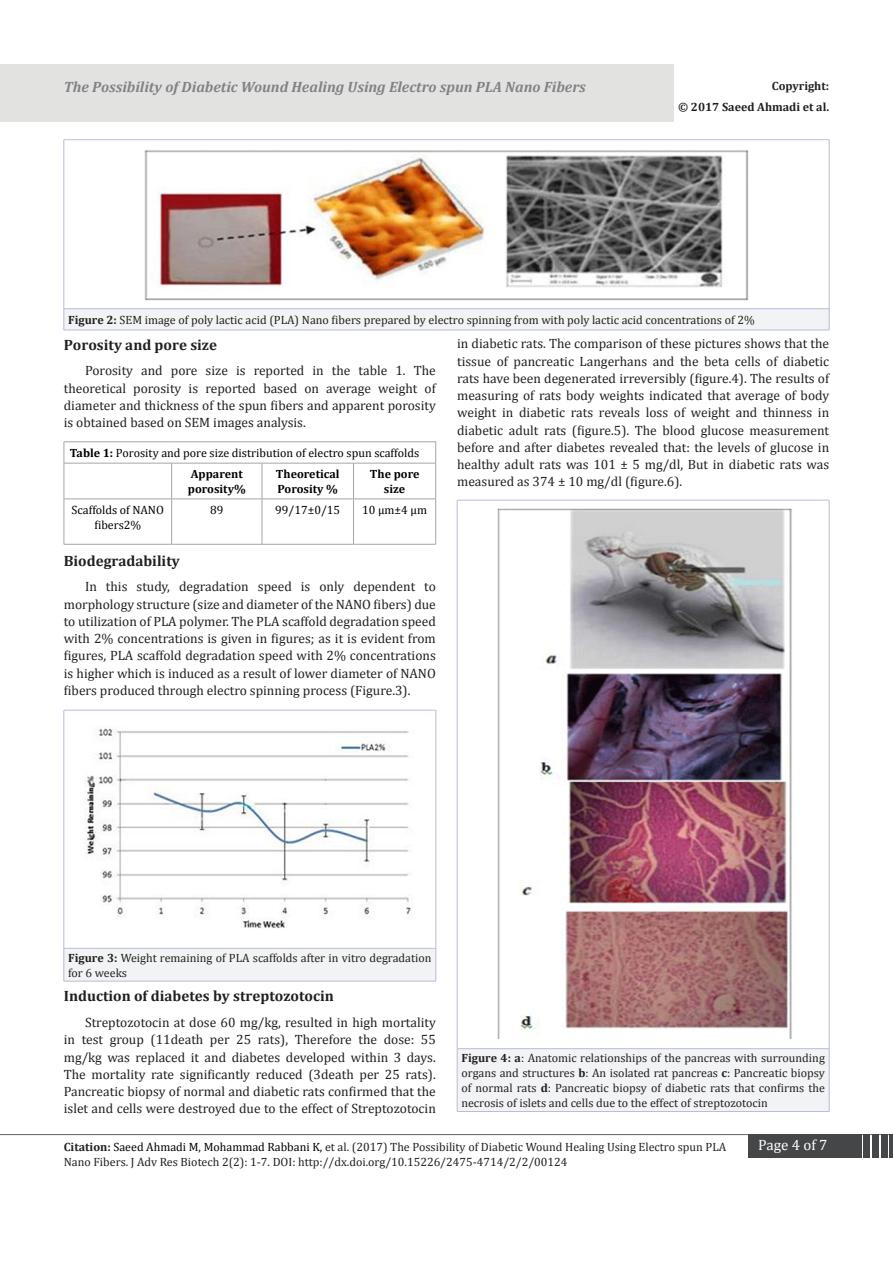
<style>
.page{position:relative;width:893px;height:1263px;background:#fff}
.page>*{position:absolute;margin:0;border:0;box-sizing:border-box;transform-origin:0 0}
.t1{font:700 15px "Cambria";color:#231f20}
.t2{font:italic 700 15px "Cambria";color:#808285}
.t3{font:15px "Cambria";color:#fff}
.t4{font:13.5px/17.2px "Cambria";color:#231f20;text-align:justify}
.t5{font:12px/15px "Cambria";color:#231f20}
.t6{font:12px "Cambria";color:#000}
.t7{font:700 12px/14.4px "Cambria";color:#000}
.t8{font:700 12px "Cambria";color:#231f20}
.s1{font-weight:700}
.s2{color:#000}
</style>
<div class="page">
<div style="left:0;top:64px;width:674px;height:57px;background:#e2e2e1"></div>
<hr style="left:0;top:1134px;width:893px;height:1px;background:#626365">
<div style="left:748px;top:1134px;width:114px;height:23px;background:#454647"></div>
<div style="left:863px;top:1134px;width:7px;height:23px;background:#454647"></div>
<div style="left:872px;top:1134px;width:7px;height:23px;background:#454647"></div>
<div style="left:881px;top:1134px;width:7px;height:23px;background:#454647"></div>
<hr style="left:889px;top:1134px;width:4px;height:23px;background:#454647">
<div style="left:64px;top:309px;width:765px;height:21px;background:#f2f3f4"></div>
<hr style="left:64px;top:139px;width:765px;height:1px;background:#babbdd">
<hr style="left:64px;top:140px;width:1px;height:169px;background:#babbdd">
<hr style="left:829px;top:140px;width:1px;height:169px;background:#babbdd">
<hr style="left:64px;top:308px;width:765px;height:1px;background:#babbdd">
<svg style="left:64px;top:309px;width:1px;height:21px"></svg>
<svg style="left:829px;top:309px;width:1px;height:21px"></svg>
<hr style="left:64px;top:330px;width:765px;height:1px;background:#babbdd">
<img style="left:144px;top:150px;width:604px;height:150px">
<hr style="left:64px;top:441px;width:108px;height:1px;background:#a6a6a6">
<svg style="left:64px;top:442px;width:1px;height:21px"></svg>
<hr style="left:172px;top:441px;width:90px;height:1px;background:#a6a6a6">
<hr style="left:262px;top:441px;width:91px;height:1px;background:#a6a6a6">
<hr style="left:353px;top:441px;width:83px;height:1px;background:#a6a6a6">
<svg style="left:435px;top:442px;width:1px;height:21px"></svg>
<hr style="left:64px;top:463px;width:108px;height:1px;background:#a6a6a6">
<hr style="left:64px;top:463px;width:1px;height:36px;background:#a6a6a6">
<hr style="left:172px;top:463px;width:90px;height:1px;background:#a6a6a6">
<hr style="left:171px;top:463px;width:1px;height:36px;background:#a6a6a6">
<hr style="left:262px;top:463px;width:91px;height:1px;background:#a6a6a6">
<hr style="left:262px;top:463px;width:1px;height:36px;background:#a6a6a6">
<hr style="left:353px;top:463px;width:83px;height:1px;background:#a6a6a6">
<hr style="left:353px;top:463px;width:1px;height:36px;background:#a6a6a6">
<hr style="left:435px;top:463px;width:1px;height:36px;background:#a6a6a6">
<hr style="left:64px;top:499px;width:108px;height:1px;background:#a6a6a6">
<hr style="left:64px;top:499px;width:1px;height:45px;background:#a6a6a6">
<hr style="left:172px;top:499px;width:90px;height:1px;background:#a6a6a6">
<hr style="left:171px;top:499px;width:1px;height:45px;background:#a6a6a6">
<hr style="left:262px;top:499px;width:91px;height:1px;background:#a6a6a6">
<hr style="left:262px;top:499px;width:1px;height:45px;background:#a6a6a6">
<hr style="left:353px;top:499px;width:83px;height:1px;background:#a6a6a6">
<hr style="left:353px;top:499px;width:1px;height:45px;background:#a6a6a6">
<hr style="left:435px;top:499px;width:1px;height:45px;background:#a6a6a6">
<hr style="left:64px;top:544px;width:108px;height:1px;background:#a6a6a6">
<hr style="left:172px;top:544px;width:90px;height:1px;background:#a6a6a6">
<hr style="left:262px;top:544px;width:91px;height:1px;background:#a6a6a6">
<hr style="left:353px;top:544px;width:83px;height:1px;background:#a6a6a6">
<div style="left:64px;top:948px;width:372px;height:33px;background:#f2f3f4"></div>
<hr style="left:64px;top:710px;width:372px;height:1px;background:#babbdd">
<hr style="left:64px;top:710px;width:1px;height:238px;background:#babbdd">
<hr style="left:436px;top:710px;width:1px;height:238px;background:#babbdd">
<hr style="left:64px;top:948px;width:372px;height:1px;background:#babbdd">
<hr style="left:64px;top:948px;width:1px;height:33px;background:#babbdd">
<hr style="left:436px;top:948px;width:1px;height:33px;background:#babbdd">
<hr style="left:64px;top:981px;width:372px;height:1px;background:#babbdd">
<img style="left:85px;top:728px;width:326px;height:200px">
<div style="left:457px;top:1049px;width:372px;height:62px;background:#f2f3f4"></div>
<hr style="left:457px;top:500px;width:372px;height:1px;background:#babbdd">
<hr style="left:457px;top:500px;width:1px;height:548px;background:#babbdd">
<hr style="left:829px;top:500px;width:1px;height:548px;background:#babbdd">
<hr style="left:457px;top:1048px;width:372px;height:1px;background:#babbdd">
<hr style="left:457px;top:1049px;width:1px;height:62px;background:#babbdd">
<hr style="left:829px;top:1049px;width:1px;height:62px;background:#babbdd">
<hr style="left:457px;top:1111px;width:372px;height:1px;background:#babbdd">
<img style="left:497px;top:509px;width:295px;height:529px">
<p class="t2" style="left:64px;top:76px;width:524px">The Possibility of Diabetic Wound Healing Using Electro spun PLA Nano Fibers</p>
<p class="t8" style="left:772px;top:77px;width:59px">Copyright:</p>
<p class="t8" style="left:678px;top:99px;width:153px">© 2017 Saeed Ahmadi et al.</p>
<p class="t5" style="left:68px;top:312px;width:688px"><span class="s1">Figure 2:</span> SEM image of poly lactic acid (PLA) Nano fibers prepared by electro spinning from with poly lactic acid concentrations of 2%</p>
<p class="t1" style="left:64px;top:334px;width:155px">Porosity and pore size</p>
<p class="t4" style="left:64px;top:362px;width:374px;text-indent:21px">Porosity and pore size is reported in the table 1. The theoretical porosity is reported based on average weight of diameter and thickness of the spun fibers and apparent porosity is obtained based on SEM images analysis.</p>
<p class="t6" style="left:70px;top:446px;width:351px"><span class="s1">Table 1:</span> Porosity and pore size distribution of electro spun scaffolds</p>
<p class="t7" style="left:188px;top:467px;width:59px">Apparent porosity%</p>
<p class="t7" style="left:276px;top:467px;width:65px">Theoretical<br>Porosity %</p>
<p class="t7" style="left:370px;top:467px;width:51px;text-align:center">The pore size</p>
<p class="t6" style="left:72px;top:503px;width:94px">Scaffolds of NANO</p>
<p class="t6" style="left:94px;top:517px;width:48px">fibers2%</p>
<p class="t4" style="left:457px;top:335px;width:374px">in diabetic rats. The comparison of these pictures shows that the tissue of pancreatic Langerhans and the beta cells of diabetic rats have been degenerated irreversibly (figure.4). The results of measuring of rats body weights indicated that average of body weight in diabetic rats reveals loss of weight and thinness in diabetic adult rats (figure.5). The blood glucose measurement before and after diabetes revealed that: the levels of glucose in healthy adult rats was 101 ± 5 mg/dl, But in diabetic rats was measured as 374 ± 10 mg/dl (figure.6).</p>
<p class="t6" style="left:210px;top:503px;width:15px">89</p>
<p class="t6" style="left:275px;top:503px;width:66px">99/17±0/15</p>
<p class="t6" style="left:362px;top:503px;width:66px">10 µm±4 µm</p>
<p class="t1" style="left:64px;top:550px;width:117px">Biodegradability</p>
<p class="t4" style="left:64px;top:578px;width:374px;text-indent:21px">In this study, degradation speed is only dependent to morphology structure (size and diameter of the NANO fibers) due to utilization of PLA polymer. The PLA scaffold degradation speed with 2% concentrations is given in figures; as it is evident from figures, PLA scaffold degradation speed with 2% concentrations is higher which is induced as a result of lower diameter of NANO fibers produced through electro spinning process (Figure.3).</p>
<p class="t5" style="left:68px;top:950px;width:365px"><span class="s1">Figure 3:</span> Weight remaining of PLA scaffolds after in vitro degradation for 6 weeks</p>
<p class="t1" style="left:64px;top:986px;width:272px">Induction of diabetes by streptozotocin</p>
<p class="t4" style="left:64px;top:1014px;width:374px;text-indent:21px">Streptozotocin at dose 60 mg/kg, resulted in high mortality in test group (11death per 25 rats), Therefore the dose: 55 mg/kg was replaced it and diabetes developed within 3 days.<br>The mortality rate significantly reduced (3death per 25 rats).<br>Pancreatic biopsy of normal and diabetic rats confirmed that the islet and cells were destroyed due to the effect of Streptozotocin</p>
<p class="t5" style="left:461px;top:1050px;width:365px;text-align:justify"><span class="s1">Figure 4: a</span>: Anatomic relationships of the pancreas with surrounding organs and structures <span class="s1">b</span>: An isolated rat pancreas <span class="s1">c</span>: Pancreatic biopsy of normal rats <span class="s1">d</span>: Pancreatic biopsy of diabetic rats that confirms the necrosis of islets and cells due to the effect of streptozotocin</p>
<p class="t5" style="left:64px;top:1139px;width:664px"><span class="s1">Citation:</span> <span class="s2">Saeed Ahmadi M, Mohammad Rabbani K,</span> et al. (2017) The Possibility of Diabetic Wound Healing Using Electro spun PLA</p>
<p class="t3" style="left:758px;top:1136px;width:71px">Page 4 of 7</p>
<p class="t5" style="left:64px;top:1154px;width:505px">Nano Fibers. J Adv Res Biotech 2(2): 1-7. DOI: http://dx.doi.org/10.15226/2475-4714/2/2/00124</p>
</div>
